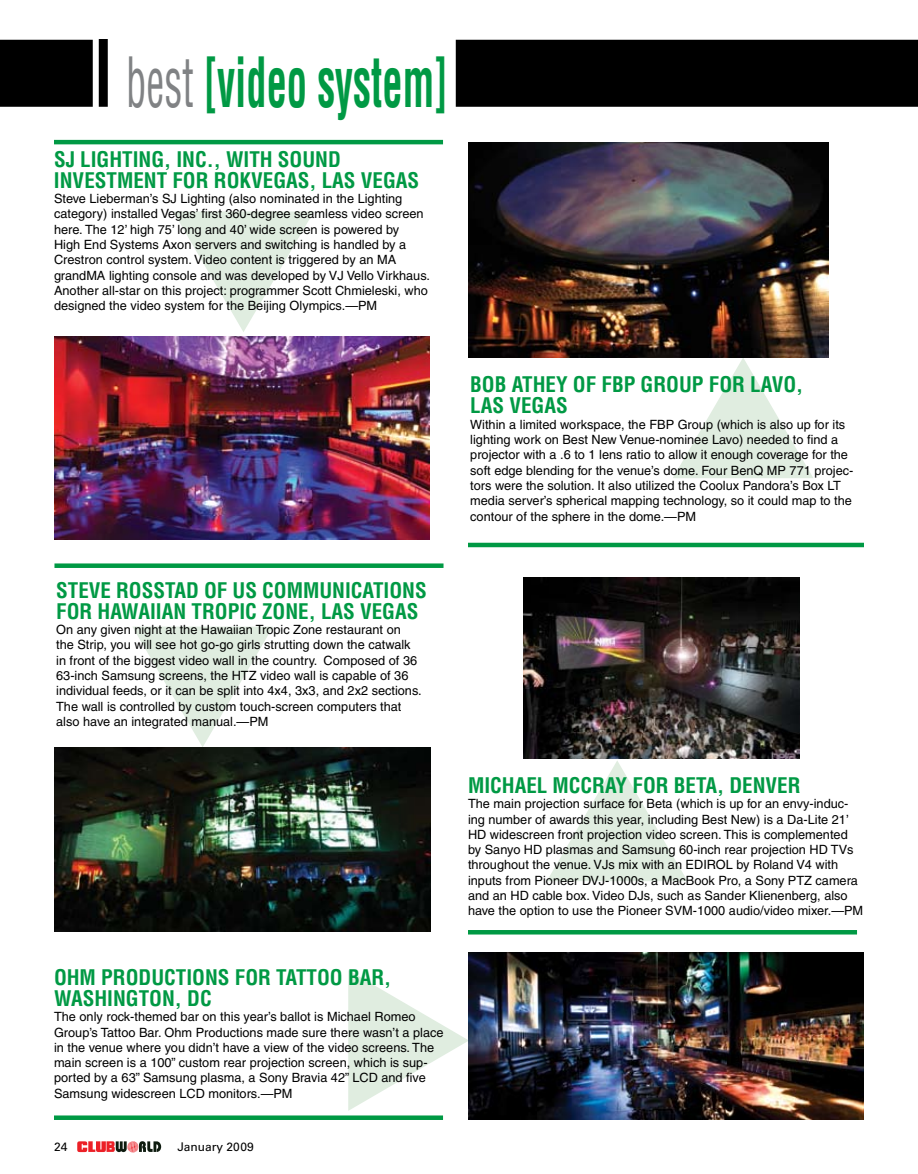
<style>
.page{position:relative;width:918px;height:1174px;background:#fff}
.page>*{position:absolute;margin:0;border:0;box-sizing:border-box;transform-origin:0 0}
.t1{font:700 condensed 67.5px "Helvetica";color:#094;scale:.6 1}
.t2{font:700 condensed 21px/21px "Helvetica";color:#094}
.t3{font:12.75px/15.3px "Helvetica";color:#000}
.t4{font:12px "Univers LT";color:#000}
.s1{font-weight:400;color:#808284}
</style>
<div class="page">
<svg style="left:77px;top:1141px;width:84px;height:12px"></svg>
<div style="left:0;top:40px;width:918px;height:67px;background:#000"></div>
<div style="left:94px;top:37px;width:361px;height:86px;background:#fff"></div>
<div style="left:99px;top:39px;width:9px;height:68px;background:#000"></div>
<img style="left:524px;top:578px;width:275px;height:181px">
<img style="left:54px;top:747px;width:377px;height:184px">
<img style="left:54px;top:336px;width:375px;height:203px">
<img style="left:468px;top:952px;width:396px;height:168px">
<img style="left:468px;top:143px;width:360px;height:214px">
<hr style="left:56px;top:140px;width:385px;height:4px;background:#094">
<div style="left:57px;top:563px;width:384px;height:5px;background:#094"></div>
<div style="left:56px;top:1115px;width:385px;height:5px;background:#094"></div>
<hr style="left:470px;top:543px;width:392px;height:4px;background:#094">
<hr style="left:470px;top:930px;width:385px;height:4px;background:#094">
<svg style="left:468px;top:970px;width:1px;height:141px"></svg>
<h1 class="t1" style="left:126px;top:40px;width:538px"><span class="s1">best</span> [VIDEO SYSTEM]</h1>
<h2 class="t2" style="left:54px;top:148px;width:80px">SJ LIG HTING</h2>
<h2 class="t2" style="left:164px;top:148px;width:127px">, INC., WITH SOUND</h2>
<h2 class="t2" style="left:54px;top:169px;width:12px">INVEST</h2>
<h2 class="t2" style="left:117px;top:169px;width:29px">MENT</h2>
<h2 class="t2" style="left:172px;top:169px;width:248px">FOR ROKVEGAS, LAS VEGAS</h2>
<p class="t3" style="left:54px;top:191px;width:378px">Steve Lieberman’s SJ Lighting (also nominated in the Lighting category) installed Vegas’ first 360-degree seamless video screen here. The 12’ high 75’ long and 40’ wide screen is powered by<br>High End Systems Axon servers and switching is handled by a Crestron control system. Video content is triggered by an MA grandMA lighting console and was developed by VJ Vello Virkhaus.<br>Another all-star on this project: programmer Scott Chmieleski, who designed the video system for the Beijing Olympics.—PM</p>
<h2 class="t2" style="left:56px;top:580px;width:372px">STEVE ROSSTAD OF US COMMUNICATIONS<br>FOR HAWAIIAN TROPIC ZONE, LAS VEGAS</h2>
<p class="t3" style="left:56px;top:622px;width:367px">On any given night at the Hawaiian Tropic Zone restaurant on<br>the Strip, you will see hot go-go girls strutting down the catwalk in front of the biggest video wall in the country. Composed of 36<br>63-inch Samsung screens, the HTZ video wall is capable of 36 individual feeds, or it can be split into 4x4, 3x3, and 2x2 sections.<br>The wall is controlled by custom touch-screen computers that also have an integrated manual.—PM</p>
<h2 class="t2" style="left:54px;top:967px;width:339px;text-indent:47px">PRODUCTIONS FOR TATTOO BAR,<br>WASHINGTON, DC</h2>
<p class="t3" style="left:54px;top:1009px;width:391px">The only rock-themed bar on this year’s ballot is Michael Romeo Group’s Tattoo Bar. Ohm Productions made sure there wasn’t a place in the venue where you didn’t have a view of the video screens. The main screen is a 100” custom rear projection screen, which is sup&shy;ported by a 63” Samsung plasma, a Sony Bravia 42” LCD and five Samsung widescreen LCD monitors.—PM</p>
<h2 class="t2" style="left:54px;top:967px;width:15px">OHM</h2>
<p class="t4" style="left:54px;top:1140px;width:14px">24</p>
<p class="t4" style="left:177px;top:1140px;width:78px">January 2009</p>
<h2 class="t2" style="left:470px;top:374px;width:143px">BOB ATHEY OF FBP</h2>
<h2 class="t2" style="left:641px;top:374px;width:164px">GROUP FOR LAVO,</h2>
<h2 class="t2" style="left:470px;top:395px;width:99px">LAS VEGAS</h2>
<p class="t3" style="left:470px;top:417px;width:385px">Within a limited workspace, the FBP Group (which is also up for its lighting work on Best New Venue-nominee Lavo) needed to find a projector with a .6 to 1 lens ratio to allow it enough coverage for the soft edge blending for the venue’s dome. Four BenQ MP 771 projec&shy;tors were the solution. It also utilized the Coolux Pandora’s Box LT media server’s spherical mapping technology, so it could map to the contour of the sphere in the dome.—PM</p>
<h2 class="t2" style="left:468px;top:775px;width:334px">MICHAEL MCCRAY FOR BETA, DENVER</h2>
<p class="t3" style="left:468px;top:796px;width:397px">The main projection surface for Beta (which is up for an envy-induc&shy;ing number of awards this year, including Best New) is a Da-Lite 21’ HD widescreen front projection video screen. This is complemented by Sanyo HD plasmas and Samsung 60-inch rear projection HD TVs throughout the venue. VJs mix with an EDIROL by Roland V4 with inputs from Pioneer DVJ-1000s, a MacBook Pro, a Sony PTZ camera and an HD cable box. Video DJs, such as Sander Klienenberg, also have the option to use the Pioneer SVM-1000 audio/video mixer.—PM</p>
</div>
